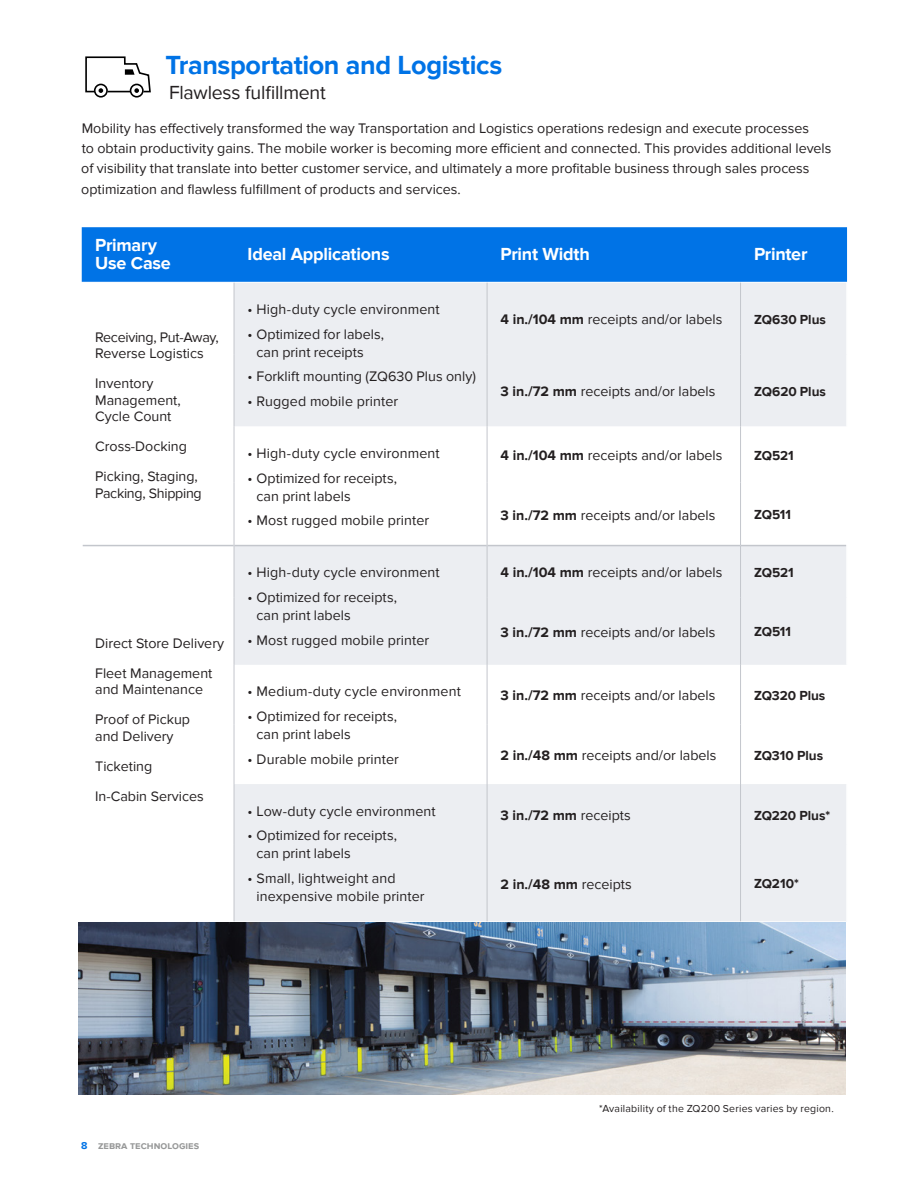
<style>
.page{position:relative;width:918px;height:1188px;background:#fff}
.page>*{position:absolute;margin:0;border:0;box-sizing:border-box;transform-origin:0 0}
.t1{font:700 27px "Proxima Nova";letter-spacing:-.015em;color:#0073e6}
.t2{font:19.5px "Proxima Nova";letter-spacing:-.01em;color:#231f20}
.t3{font:700 18px/18px "Proxima Nova";letter-spacing:-.015em;color:#fff}
.t4{font:14.25px/18px "Proxima Nova";color:#231f20}
.t5{font:14.25px/16.5px "Proxima Nova";letter-spacing:-.02em;color:#231f20}
.t6{font:700 14.25px "Proxima Nova";color:#231f20}
.t7{font:700 13.5px "Proxima Nova";letter-spacing:-.005em;color:#231f20}
.t8{font:10.5px "Proxima Nova";letter-spacing:.02em;color:#231f20}
.t9{font:700 10.5px "Proxima Nova";color:#989999}
.s1{font-weight:700}
.s2{font-weight:400}
.s3{color:#0073e6}
</style>
<div class="page">
<div style="left:82px;top:227px;width:765px;height:55px;background:#0073e6"></div>
<svg style="left:235px;top:283px;width:611px;height:638px;fill:#eceef2"></svg>
<hr style="left:82px;top:545px;width:152px;height:1px;background:#c3c6cc">
<hr style="left:234px;top:545px;width:253px;height:1px;background:#c3c6cc">
<hr style="left:487px;top:545px;width:253px;height:1px;background:#c3c6cc">
<hr style="left:741px;top:545px;width:105px;height:1px;background:#c3c6cc">
<hr style="left:234px;top:283px;width:1px;height:71px;background:#c3c6cc">
<hr style="left:234px;top:354px;width:1px;height:72px;background:#c3c6cc">
<hr style="left:487px;top:283px;width:1px;height:71px;background:#c3c6cc">
<hr style="left:740px;top:283px;width:1px;height:71px;background:#c3c6cc">
<hr style="left:487px;top:354px;width:1px;height:72px;background:#c3c6cc">
<hr style="left:740px;top:354px;width:1px;height:72px;background:#c3c6cc">
<hr style="left:234px;top:426px;width:1px;height:56px;background:#c3c6cc">
<hr style="left:234px;top:482px;width:1px;height:64px;background:#c3c6cc">
<hr style="left:487px;top:426px;width:1px;height:56px;background:#c3c6cc">
<hr style="left:740px;top:426px;width:1px;height:56px;background:#c3c6cc">
<hr style="left:487px;top:482px;width:1px;height:64px;background:#c3c6cc">
<hr style="left:740px;top:482px;width:1px;height:64px;background:#c3c6cc">
<hr style="left:234px;top:546px;width:1px;height:51px;background:#c3c6cc">
<hr style="left:234px;top:597px;width:1px;height:68px;background:#c3c6cc">
<hr style="left:487px;top:546px;width:1px;height:51px;background:#c3c6cc">
<hr style="left:740px;top:546px;width:1px;height:51px;background:#c3c6cc">
<hr style="left:487px;top:597px;width:1px;height:68px;background:#c3c6cc">
<hr style="left:740px;top:597px;width:1px;height:68px;background:#c3c6cc">
<hr style="left:234px;top:665px;width:1px;height:59px;background:#c3c6cc">
<hr style="left:234px;top:724px;width:1px;height:60px;background:#c3c6cc">
<hr style="left:487px;top:665px;width:1px;height:59px;background:#c3c6cc">
<hr style="left:740px;top:665px;width:1px;height:59px;background:#c3c6cc">
<hr style="left:487px;top:724px;width:1px;height:60px;background:#c3c6cc">
<hr style="left:740px;top:724px;width:1px;height:60px;background:#c3c6cc">
<hr style="left:234px;top:784px;width:1px;height:61px;background:#c3c6cc">
<hr style="left:234px;top:845px;width:1px;height:76px;background:#c3c6cc">
<hr style="left:487px;top:784px;width:1px;height:61px;background:#c3c6cc">
<hr style="left:740px;top:784px;width:1px;height:61px;background:#c3c6cc">
<hr style="left:487px;top:845px;width:1px;height:76px;background:#c3c6cc">
<hr style="left:740px;top:845px;width:1px;height:76px;background:#c3c6cc">
<img style="left:79px;top:922px;width:767px;height:173px">
<svg style="left:85px;top:56px;width:66px;height:42px"></svg>
<h1 class="t1" style="left:166px;top:49px;width:338px">Transportation and Logistics</h1>
<h2 class="t2" style="left:169px;top:81px;width:158px">Flawless fulfillment</h2>
<p class="t4" style="left:81px;top:118px;width:752px;line-height:20.2px">Mobility has effectively transformed the way Transportation and Logistics operations redesign and execute processes<br>to obtain productivity gains. The mobile worker is becoming more efficient and connected. This provides additional levels of visibility that translate into better customer service, and ultimately a more profitable business through sales process optimization and flawless fulfillment of products and services.</p>
<p class="t3" style="left:95px;top:237px;width:77px">Primary<br>Use Case</p>
<p class="t3" style="left:248px;top:246px;width:144px">Ideal Applications</p>
<p class="t3" style="left:501px;top:246px;width:91px">Print Width</p>
<p class="t3" style="left:754px;top:246px;width:55px">Printer</p>
<p class="t5" style="left:95px;top:329px;width:125px">Receiving, Put-Away,<br>Reverse Logistics</p>
<p class="t4" style="left:95px;top:375px;width:87px;line-height:16.5px">Inventory<br>Management,<br>Cycle Count</p>
<p class="t4" style="left:95px;top:432px;width:104px;line-height:30px">Cross-Docking<br>Picking, Staging,</p>
<p class="t5" style="left:95px;top:485px;width:108px">Packing, Shipping</p>
<p class="t4" style="left:95px;top:628px;width:130px;line-height:30px">Direct Store Delivery<br>Fleet Management</p>
<p class="t4" style="left:95px;top:675px;width:109px;line-height:30px">and Maintenance<br>Proof of Pickup</p>
<p class="t4" style="left:95px;top:721px;width:110px;line-height:30px">and Delivery<br>Ticketing<br>In-Cabin Services</p>
<p class="t4" style="left:248px;top:300px;width:194px">• High-duty cycle environment</p>
<p class="t4" style="left:257px;top:325px;width:129px;text-indent:-9px">• Optimized for labels, can print receipts</p>
<p class="t4" style="left:248px;top:368px;width:230px">• Forklift mounting (ZQ630 Plus only)</p>
<p class="t4" style="left:248px;top:393px;width:152px">• Rugged mobile printer</p>
<p class="t4" style="left:248px;top:444px;width:194px">• High-duty cycle environment</p>
<p class="t4" style="left:257px;top:469px;width:142px;text-indent:-9px">• Optimized for receipts, can print labels</p>
<p class="t4" style="left:248px;top:512px;width:183px">• Most rugged mobile printer</p>
<p class="t4" style="left:248px;top:564px;width:194px">• High-duty cycle environment</p>
<p class="t4" style="left:257px;top:588px;width:142px;text-indent:-9px">• Optimized for receipts, can print labels</p>
<p class="t4" style="left:248px;top:631px;width:183px">• Most rugged mobile printer</p>
<p class="t4" style="left:248px;top:683px;width:215px">• Medium-duty cycle environment</p>
<p class="t4" style="left:257px;top:708px;width:142px;text-indent:-9px">• Optimized for receipts, can print labels</p>
<p class="t4" style="left:248px;top:750px;width:153px">• Durable mobile printer</p>
<p class="t4" style="left:248px;top:802px;width:190px">• Low-duty cycle environment</p>
<p class="t4" style="left:257px;top:827px;width:142px;text-indent:-9px">• Optimized for receipts, can print labels</p>
<p class="t4" style="left:257px;top:870px;width:170px;text-indent:-9px">• Small, lightweight and inexpensive mobile printer</p>
<p class="t4" style="left:501px;top:310px;width:223px"><span class="s1">4 in./104 mm</span> receipts and/or labels</p>
<p class="t7" style="left:754px;top:311px;width:73px">ZQ630 Plus</p>
<p class="t4" style="left:501px;top:382px;width:216px"><span class="s1">3 in./72 mm</span> receipts and/or labels</p>
<p class="t7" style="left:754px;top:383px;width:73px">ZQ620 Plus</p>
<p class="t4" style="left:501px;top:446px;width:223px"><span class="s1">4 in./104 mm</span> receipts and/or labels</p>
<p class="t7" style="left:754px;top:447px;width:41px">ZQ521</p>
<p class="t4" style="left:501px;top:506px;width:216px"><span class="s1">3 in./72 mm</span> receipts and/or labels</p>
<p class="t7" style="left:754px;top:507px;width:38px">ZQ511</p>
<p class="t4" style="left:501px;top:564px;width:223px"><span class="s1">4 in./104 mm</span> receipts and/or labels</p>
<p class="t7" style="left:754px;top:565px;width:41px">ZQ521</p>
<p class="t4" style="left:501px;top:623px;width:216px"><span class="s1">3 in./72 mm</span> receipts and/or labels</p>
<p class="t7" style="left:754px;top:624px;width:38px">ZQ511</p>
<p class="t4" style="left:501px;top:687px;width:216px"><span class="s1">3 in./72 mm</span> receipts and/or labels</p>
<p class="t7" style="left:754px;top:688px;width:73px">ZQ320 Plus</p>
<p class="t4" style="left:501px;top:746px;width:217px"><span class="s1">2 in./48 mm</span> receipts and/or labels</p>
<p class="t7" style="left:754px;top:747px;width:71px">ZQ310 Plus</p>
<p class="t6" style="left:501px;top:807px;width:132px">3 in./72 mm <span class="s2">receipts</span></p>
<p class="t7" style="left:754px;top:808px;width:78px">ZQ220 Plus*</p>
<p class="t6" style="left:501px;top:876px;width:133px">2 in./48 mm <span class="s2">receipts</span></p>
<p class="t7" style="left:754px;top:876px;width:46px">ZQ210*</p>
<p class="t9" style="left:81px;top:1139px;width:120px"><span class="s3">8</span> zebra technologies</p>
<p class="t8" style="left:599px;top:1102px;width:236px">*Availability of the ZQ200 Series varies by region.</p>
</div>
